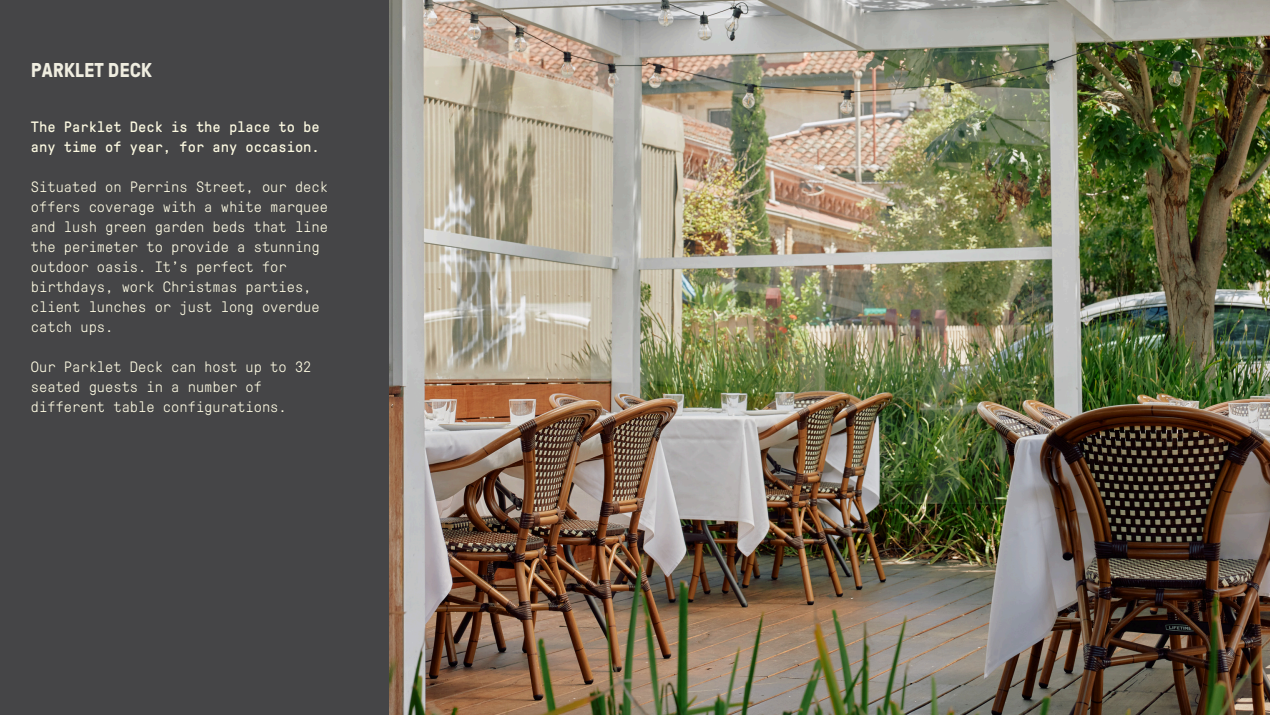
<style>
.page{position:relative;width:1270px;height:715px;background:#fff}
.page>*{position:absolute;margin:0;border:0;box-sizing:border-box;transform-origin:0 0}
.t1{font:700 20px "GT Pressura Pro";color:#efede0}
.t2{font:300 15px/20px "GT Pressura Pro Mono";color:#fdfae2}
.t3{font:15px/20px "GT Pressura Pro Mono";color:#fdfae2}
</style>
<div class="page">
<div style="left:0;top:0;width:1269px;height:714px;background:#454547"></div>
<img style="left:389px;top:0;width:880px;height:714px">
<p class="t1" style="left:31px;top:60px;width:123px">PARKLET DECK</p>
<p class="t3" style="left:31px;top:117px;width:290px">The Parklet Deck is the place to be any time of year, for any occasion.</p>
<p class="t2" style="left:31px;top:177px;width:299px">Situated on Perrins Street, our deck offers coverage with a white marquee and lush green garden beds that line the perimeter to provide a stunning outdoor oasis. It’s perfect for birthdays, work Christmas parties, client lunches or just long overdue catch ups.</p>
<p class="t2" style="left:31px;top:357px;width:282px">Our Parklet Deck can host up to 32 seated guests in a number of different table configurations.</p>
</div>
